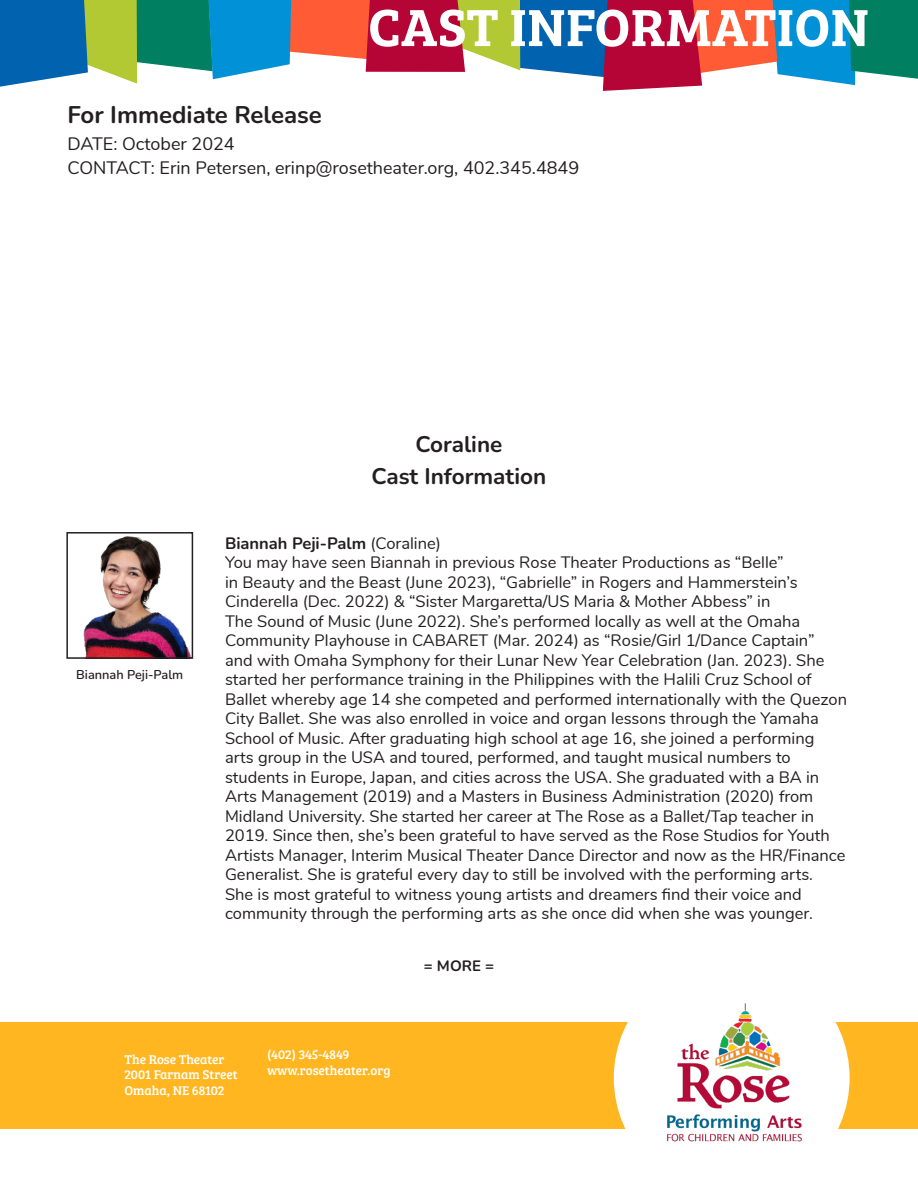
<style>
.page{position:relative;width:918px;height:1188px;background:#fff}
.page>*{position:absolute;margin:0;border:0;box-sizing:border-box;transform-origin:0 0}
.t1{font:54px "Bree Serif Sb";color:#fff}
.t2{font:700 24px "Nunito";color:#231f20}
.t3{font:700 22.5px "Nunito";color:#231f20}
.t4{font:18px "Nunito";color:#231f20}
.t5{font:16.5px/19.5px "Nunito";color:#231f20}
.t6{font:700 16.5px "Nunito";color:#231f20}
.t7{font:700 15px "Nunito";color:#231f20}
.t8{font:13.2px "Bree Serif";color:#fff}
.t9{font:600 12.75px "Nunito";color:#231f20}
.s1{font-weight:400}
</style>
<div class="page">
<div style="left:0;top:1022px;width:918px;height:107px;background:#ffb620"></div>
<svg style="left:0;top:0;width:918px;height:91px"></svg>
<svg style="left:614px;top:1022px;width:236px;height:107px;background:#fff6e5"></svg>
<img style="left:83px;top:536px;width:107px;height:120px">
<div style="left:66px;top:532px;width:127px;height:127px;border:2px solid #231f20"></div>
<img style="left:654px;top:1003px;width:161px;height:139px">
<p class="t1" style="left:368px;top:-14px;width:503px">CAST INFORMATION</p>
<p class="t2" style="left:68px;top:97px;width:256px">For Immediate Release</p>
<p class="t4" style="left:68px;top:130px;width:169px">DATE: October 2024</p>
<p class="t4" style="left:68px;top:154px;width:513px">CONTACT: Erin Petersen, erinp@rosetheater.org, 402.345.4849</p>
<p class="t9" style="left:76px;top:666px;width:108px">Biannah Peji-Palm</p>
<p class="t3" style="left:416px;top:429px;width:88px">Coraline</p>
<p class="t3" style="left:372px;top:460px;width:176px">Cast Information</p>
<p class="t6" style="left:225px;top:531px;width:217px">Biannah Peji-Palm <span class="s1">(Coraline)</span></p>
<p class="t5" style="left:225px;top:552px;width:624px">You may have seen Biannah in previous Rose Theater Productions as “Belle”<br>in Beauty and the Beast (June 2023), “Gabrielle” in Rogers and Hammerstein’s Cinderella (Dec. 2022) &amp; “Sister Margaretta/US Maria &amp; Mother Abbess” in<br>The Sound of Music (June 2022). She’s performed locally as well at the Omaha Community Playhouse in CABARET (Mar. 2024) as “Rosie/Girl 1/Dance Captain”<br>and with Omaha Symphony for their Lunar New Year Celebration (Jan. 2023). She started her performance training in the Philippines with the Halili Cruz School of Ballet whereby age 14 she competed and performed internationally with the Quezon City Ballet. She was also enrolled in voice and organ lessons through the Yamaha School of Music. After graduating high school at age 16, she joined a performing arts group in the USA and toured, performed, and taught musical numbers to students in Europe, Japan, and cities across the USA. She graduated with a BA in Arts Management (2019) and a Masters in Business Administration (2020) from Midland University. She started her career at The Rose as a Ballet/Tap teacher in 2019. Since then, she’s been grateful to have served as the Rose Studios for Youth Artists Manager, Interim Musical Theater Dance Director and now as the HR/Finance Generalist. She is grateful every day to still be involved with the performing arts.<br>She is most grateful to witness young artists and dreamers find their voice and community through the performing arts as she once did when she was younger.</p>
<p class="t7" style="left:424px;top:955px;width:72px">= MORE =</p>
<p class="t8" style="left:124px;top:1049px;width:102px">The Rose Theater</p>
<p class="t8" style="left:124px;top:1065px;width:115px">2001 Farnam Street</p>
<p class="t8" style="left:124px;top:1081px;width:101px">Omaha, NE 68102</p>
<p class="t8" style="left:267px;top:1044px;width:84px">(402) 345-4849</p>
<p class="t8" style="left:267px;top:1060px;width:125px">www.rosetheater.org</p>
</div>
